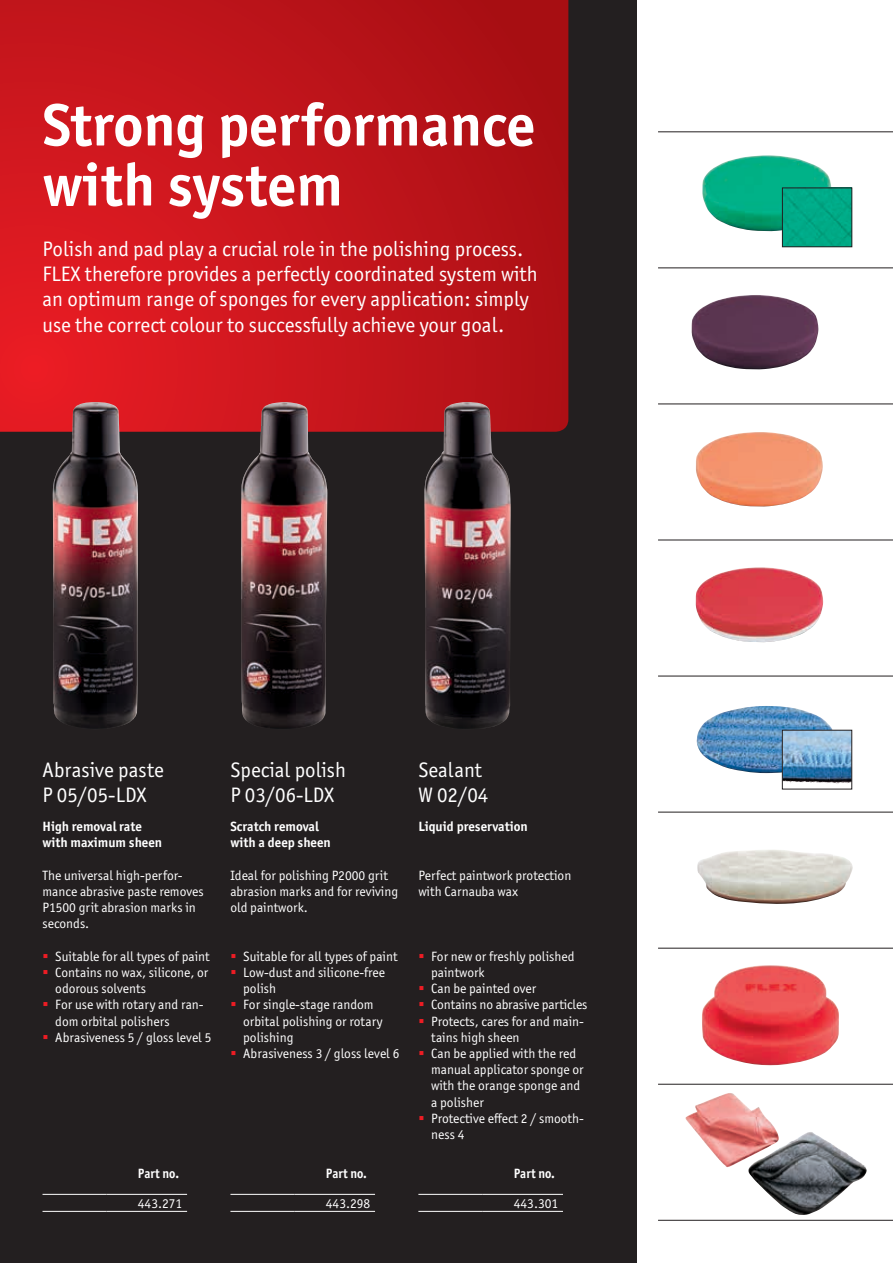
<style>
.page{position:relative;width:893px;height:1263px;background:#fff}
.page>*{position:absolute;margin:0;border:0;box-sizing:border-box;transform-origin:0 0}
.t1{font:700 60px/60px "Officina Sans ITC Pro";color:#fff}
.t2{font:21px/25.2px "Officina Sans ITC Pro";color:#fff}
.t3{font:13.5px/16.2px "Officina Sans ITC Pro";color:#fff}
.t4{font:700 13.5px/16.2px "Officina Sans ITC Pro";color:#fff}
.t5{font:700 13.5px "Officina Sans ITC Pro";color:#fff;scale:.93 1}
</style>
<div class="page">
<div style="left:0;top:0;width:637px;height:1263px;background:#231f20"></div>
<hr style="left:658px;top:132px;width:235px;height:1px;background:#231f20">
<hr style="left:658px;top:268px;width:235px;height:1px;background:#231f20">
<hr style="left:658px;top:404px;width:235px;height:1px;background:#231f20">
<hr style="left:658px;top:540px;width:235px;height:1px;background:#231f20">
<hr style="left:658px;top:676px;width:235px;height:1px;background:#231f20">
<hr style="left:658px;top:812px;width:235px;height:1px;background:#231f20">
<hr style="left:658px;top:948px;width:235px;height:1px;background:#231f20">
<hr style="left:658px;top:1220px;width:235px;height:1px;background:#231f20">
<hr style="left:658px;top:1084px;width:235px;height:1px;background:#231f20">
<svg style="left:0;top:0;width:568px;height:432px;background:#c4151b"></svg>
<hr style="left:43px;top:1194px;width:63px;height:1px;background:#fff">
<hr style="left:106px;top:1194px;width:81px;height:1px;background:#fff">
<hr style="left:43px;top:1211px;width:63px;height:1px;background:#fff">
<hr style="left:106px;top:1211px;width:81px;height:1px;background:#fff">
<hr style="left:230px;top:1194px;width:64px;height:1px;background:#fff">
<hr style="left:294px;top:1194px;width:81px;height:1px;background:#fff">
<hr style="left:230px;top:1211px;width:64px;height:1px;background:#fff">
<hr style="left:294px;top:1211px;width:81px;height:1px;background:#fff">
<hr style="left:418px;top:1194px;width:64px;height:1px;background:#fff">
<hr style="left:482px;top:1194px;width:81px;height:1px;background:#fff">
<hr style="left:418px;top:1211px;width:64px;height:1px;background:#fff">
<hr style="left:482px;top:1211px;width:81px;height:1px;background:#fff">
<img style="left:702px;top:155px;width:130px;height:76px">
<img style="left:691px;top:295px;width:128px;height:75px">
<img style="left:696px;top:432px;width:127px;height:75px">
<img style="left:695px;top:567px;width:128px;height:75px">
<img style="left:702px;top:965px;width:137px;height:100px">
<img style="left:697px;top:706px;width:137px;height:67px">
<img style="left:697px;top:850px;width:156px;height:54px">
<img style="left:784px;top:190px;width:66px;height:55px">
<div style="left:782px;top:188px;width:70px;height:59px;border:1px solid #231f20"></div>
<svg style="left:795px;top:732px;width:55px;height:52px;background:#719fc2"></svg>
<img style="left:784px;top:732px;width:11px;height:51px">
<div style="left:782px;top:730px;width:70px;height:59px;border:1px solid #231f20"></div>
<img style="left:241px;top:402px;width:86px;height:327px">
<img style="left:53px;top:402px;width:85px;height:327px">
<img style="left:424px;top:402px;width:87px;height:327px">
<img style="left:685px;top:1093px;width:92px;height:74px">
<img style="left:748px;top:1132px;width:119px;height:83px">
<h1 class="t1" style="left:43px;top:95px;width:494px">Strong performance with system</h1>
<p class="t2" style="left:43px;top:236px;width:497px">Polish and pad play a crucial role in the polishing process.<br>FLEX therefore provides a perfectly coordinated system with an optimum range of sponges for every application: simply use the correct colour to successfully achieve your goal.</p>
<h2 class="t2" style="left:43px;top:757px;width:123px">Abrasive paste<br>P 05/05-LDX</h2>
<p class="t4" style="left:43px;top:818px;width:121px">High removal rate with maximum sheen</p>
<p class="t3" style="left:43px;top:867px;width:163px">The universal high-perfor&shy;mance abrasive paste removes<br>P1500 grit abrasion marks in seconds.</p>
<p class="t3" style="left:55px;top:948px;width:158px">Suitable for all types of paint<br>Contains no wax, silicone, or odorous solvents<br>For use with rotary and ran&shy;dom orbital polishers<br>Abrasiveness 5 / gloss level 5</p>
<p class="t5" style="left:138px;top:1164px;width:46px">Part no.</p>
<p class="t3" style="left:138px;top:1195px;width:46px">443.271</p>
<h2 class="t2" style="left:230px;top:757px;width:117px">Special polish<br>P 03/06-LDX</h2>
<p class="t4" style="left:230px;top:818px;width:102px">Scratch removal with a deep sheen</p>
<p class="t3" style="left:230px;top:867px;width:169px">Ideal for polishing P2000 grit abrasion marks and for reviving old paintwork.</p>
<p class="t3" style="left:243px;top:948px;width:158px">Suitable for all types of paint<br>Low-dust and silicone-free polish<br>For single-stage random orbital polishing or rotary polishing<br>Abrasiveness 3 / gloss level 6</p>
<p class="t5" style="left:326px;top:1164px;width:46px">Part no.</p>
<p class="t3" style="left:326px;top:1195px;width:46px">443.298</p>
<h2 class="t2" style="left:418px;top:757px;width:72px">Sealant<br>W 02/04</h2>
<p class="t4" style="left:418px;top:818px;width:111px">Liquid preservation</p>
<p class="t3" style="left:418px;top:867px;width:154px">Perfect paintwork protection with Carnauba wax</p>
<p class="t3" style="left:431px;top:948px;width:158px">For new or freshly polished paintwork<br>Can be painted over<br>Contains no abrasive particles<br>Protects, cares for and main&shy;tains high sheen<br>Can be applied with the red manual applicator sponge or with the orange sponge and a polisher<br>Protective effect 2 / smooth&shy;ness 4</p>
<p class="t5" style="left:514px;top:1164px;width:46px">Part no.</p>
<p class="t3" style="left:514px;top:1195px;width:46px">443.301</p>
</div>
